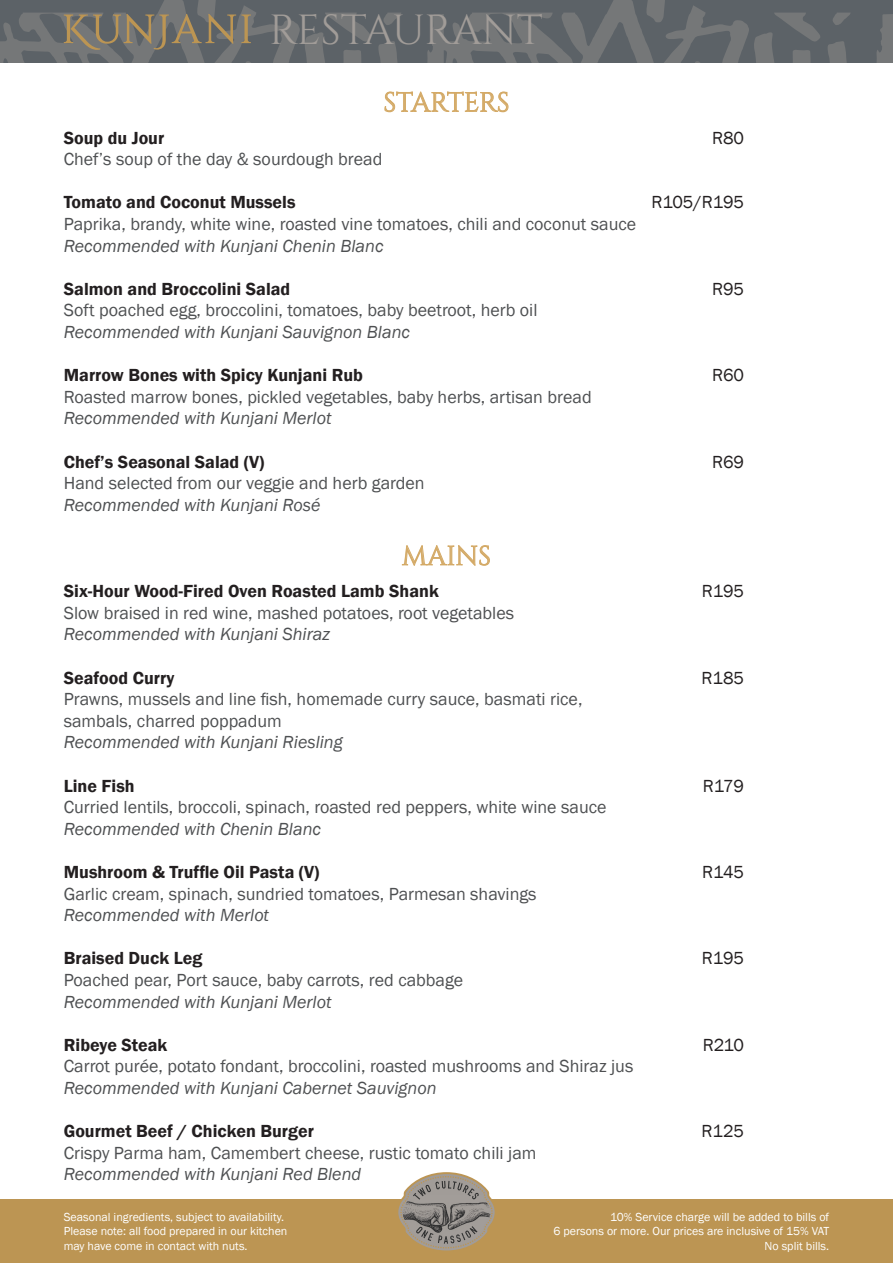
<style>
.page{position:relative;width:893px;height:1263px;background:#fff}
.page>*{position:absolute;margin:0;border:0;box-sizing:border-box;transform-origin:0 0}
.t1{font:42px "Cinzel";letter-spacing:-.015em;color:#a19c98}
.Heading_2{font:27px "Cinzel";color:#d4aa67}
.t2{font:18px/21.6px "Franklin Gothic";color:#4e5052}
.t3{font:italic 18px "Franklin Gothic";color:#4e5052}
.t4{font:600 18px "Franklin Gothic";color:#231f20}
.t5{font:18px "Franklin Gothic";color:#231f20}
.t6{font:12px/14.4px "Franklin Gothic";color:#fff}
</style>
<div class="page">
<svg style="left:0;top:0;width:893px;height:63px;background:#64696c"></svg>
<svg style="left:64px;top:14px;width:187px;height:36px;background:#7a7569"></svg>
<div style="left:0;top:1199px;width:893px;height:64px;background:#bc9553"></div>
<svg style="left:398px;top:1172px;width:97px;height:79px"></svg>
<svg style="left:384px;top:91px;width:125px;height:22px"></svg>
<svg style="left:402px;top:545px;width:88px;height:21px"></svg>
<h1 class="t1" style="left:269px;top:5px;width:275px">RESTAURANT</h1>
<p class="Heading_2" style="left:383px;top:87px;width:128px">STARTERS</p>
<p class="t4" style="left:64px;top:127px;width:102px">Soup du Jour</p>
<p class="t5" style="left:712px;top:126px;width:34px">R80</p>
<p class="t2" style="left:64px;top:149px;width:320px">Chef’s soup of the day &amp; sourdough bread</p>
<p class="t4" style="left:64px;top:191px;width:233px">Tomato and Coconut Mussels</p>
<p class="t5" style="left:651px;top:191px;width:94px">R105/R195</p>
<p class="t2" style="left:64px;top:214px;width:574px">Paprika, brandy, white wine, roasted vine tomatoes, chili and coconut sauce</p>
<p class="t3" style="left:64px;top:234px;width:321px">Recommended with Kunjani Chenin Blanc</p>
<p class="t4" style="left:64px;top:278px;width:228px">Salmon and Broccolini Salad</p>
<p class="t5" style="left:712px;top:278px;width:34px">R95</p>
<p class="t2" style="left:64px;top:300px;width:475px">Soft poached egg, broccolini, tomatoes, baby beetroot, herb oil</p>
<p class="t3" style="left:64px;top:321px;width:348px">Recommended with Kunjani Sauvignon Blanc</p>
<p class="t4" style="left:64px;top:364px;width:301px">Marrow Bones with Spicy Kunjani Rub</p>
<p class="t5" style="left:712px;top:364px;width:34px">R60</p>
<p class="t2" style="left:64px;top:386px;width:529px">Roasted marrow bones, pickled vegetables, baby herbs, artisan bread</p>
<p class="t3" style="left:64px;top:407px;width:269px">Recommended with Kunjani Merlot</p>
<p class="t4" style="left:64px;top:451px;width:202px">Chef’s Seasonal Salad (V)</p>
<p class="t5" style="left:712px;top:450px;width:34px">R69</p>
<p class="t2" style="left:64px;top:473px;width:362px">Hand selected from our veggie and herb garden</p>
<p class="t3" style="left:64px;top:494px;width:258px">Recommended with Kunjani Rosé</p>
<p class="Heading_2" style="left:402px;top:540px;width:91px">MAINS</p>
<p class="t4" style="left:64px;top:580px;width:376px">Six-Hour Wood-Fired Oven Roasted Lamb Shank</p>
<p class="t5" style="left:702px;top:580px;width:44px">R195</p>
<p class="t2" style="left:64px;top:602px;width:452px">Slow braised in red wine, mashed potatoes, root vegetables</p>
<p class="t3" style="left:64px;top:623px;width:268px">Recommended with Kunjani Shiraz</p>
<p class="t4" style="left:64px;top:666px;width:112px">Seafood Curry</p>
<p class="t5" style="left:702px;top:666px;width:44px">R185</p>
<p class="t2" style="left:64px;top:689px;width:520px">Prawns, mussels and line fish, homemade curry sauce, basmati rice, sambals, charred poppadum</p>
<p class="t3" style="left:64px;top:731px;width:281px">Recommended with Kunjani Riesling</p>
<p class="t4" style="left:64px;top:774px;width:72px">Line Fish</p>
<p class="t5" style="left:703px;top:774px;width:43px">R179</p>
<p class="t2" style="left:64px;top:797px;width:544px">Curried lentils, broccoli, spinach, roasted red peppers, white wine sauce</p>
<p class="t3" style="left:64px;top:817px;width:259px">Recommended with Chenin Blanc</p>
<p class="t4" style="left:64px;top:861px;width:257px">Mushroom &amp; Truffle Oil Pasta (V)</p>
<p class="t5" style="left:702px;top:861px;width:44px">R145</p>
<p class="t2" style="left:64px;top:883px;width:474px">Garlic cream, spinach, sundried tomatoes, Parmesan shavings</p>
<p class="t3" style="left:64px;top:904px;width:207px">Recommended with Merlot</p>
<p class="t4" style="left:64px;top:947px;width:140px">Braised Duck Leg</p>
<p class="t5" style="left:702px;top:947px;width:44px">R195</p>
<p class="t2" style="left:64px;top:969px;width:401px">Poached pear, Port sauce, baby carrots, red cabbage</p>
<p class="t3" style="left:64px;top:990px;width:269px">Recommended with Kunjani Merlot</p>
<p class="t4" style="left:64px;top:1034px;width:105px">Ribeye Steak</p>
<p class="t5" style="left:703px;top:1033px;width:43px">R210</p>
<p class="t2" style="left:64px;top:1056px;width:571px">Carrot purée, potato fondant, broccolini, roasted mushrooms and Shiraz jus</p>
<p class="t3" style="left:64px;top:1077px;width:374px">Recommended with Kunjani Cabernet Sauvignon</p>
<p class="t4" style="left:64px;top:1120px;width:252px">Gourmet Beef / Chicken Burger</p>
<p class="t5" style="left:701px;top:1120px;width:44px">R125</p>
<p class="t2" style="left:64px;top:1142px;width:474px">Crispy Parma ham, Camembert cheese, rustic tomato chili jam</p>
<p class="t3" style="left:64px;top:1163px;width:299px">Recommended with Kunjani Red Blend</p>
<p class="t6" style="left:64px;top:1210px;width:225px">Seasonal ingredients, subject to availability.<br>Please note: all food prepared in our kitchen may have come in contact with nuts.</p>
<p class="t6" style="left:553px;top:1210px;width:277px;text-align:right">10% Service charge will be added to bills of<br>6 persons or more. Our prices are inclusive of 15% VAT<br>No split bills.</p>
</div>
